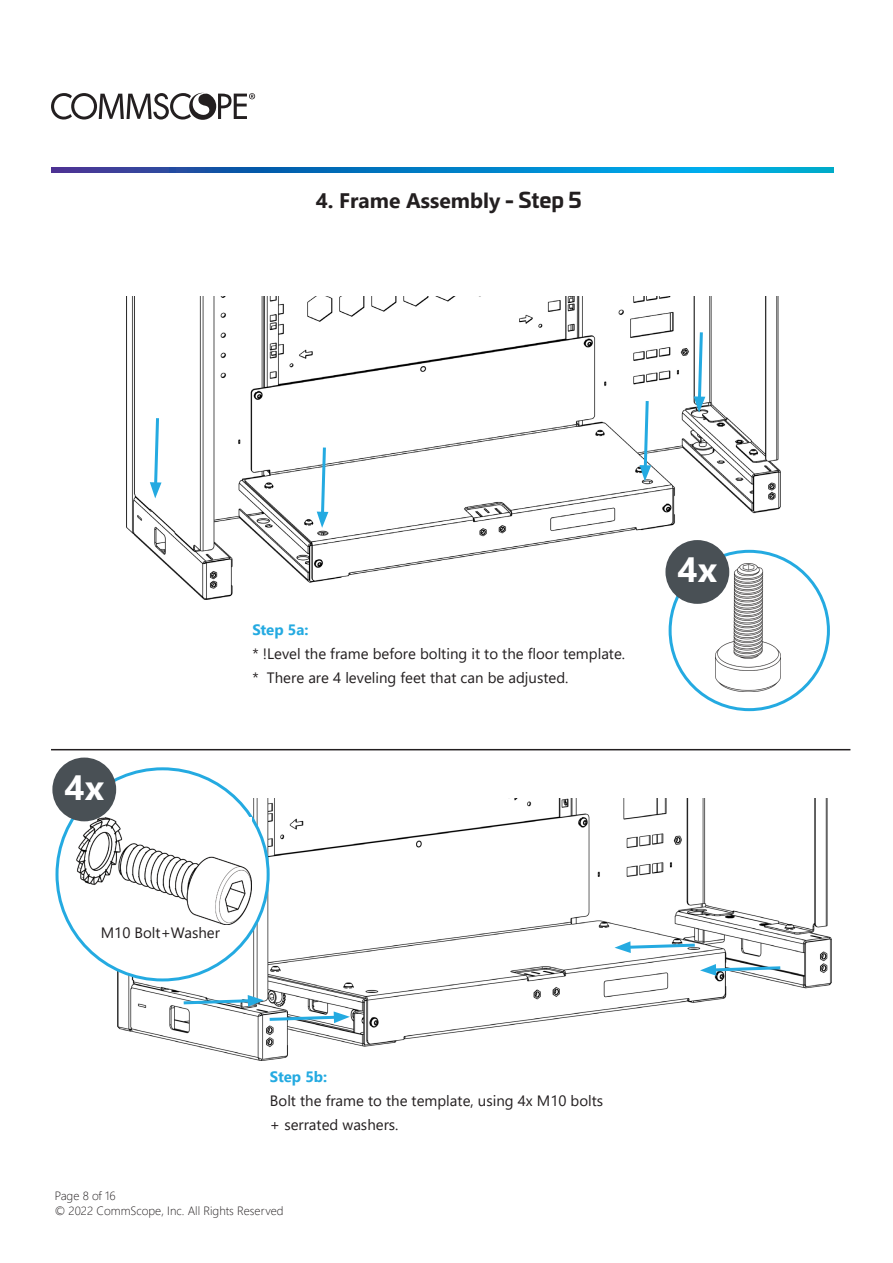
<style>
.page{position:relative;width:893px;height:1263px;background:#fff}
.page>*{position:absolute;margin:0;border:0;box-sizing:border-box;transform-origin:0 0}
.t1{font:700 35.1px "Segoe UI";color:#fff}
.TOC_Title{font:700 21px "Segoe UI";color:#231f20}
.TOC_Title-2{font:15px/24px "Segoe UI";color:#231f20}
._1__Heading{font:15px "Segoe UI";color:#231f20}
.t2{font:300 12px/14.4px "Segoe UI";color:#231f20}
.s1{font-family:"Univia Pro"}
.s2{font-weight:700;color:#24aae1}
</style>
<div class="page">
<svg style="left:51px;top:168px;width:782px;height:5px;background:#0b7bc2"></svg>
<svg style="left:51px;top:93px;width:204px;height:27px"></svg>
<img style="left:118px;top:798px;width:713px;height:263px">
<img style="left:126px;top:297px;width:654px;height:302px">
<svg style="left:317px;top:444px;width:11px;height:84px"></svg>
<svg style="left:639px;top:398px;width:12px;height:83px"></svg>
<svg style="left:694px;top:329px;width:11px;height:84px"></svg>
<svg style="left:150px;top:415px;width:12px;height:83px"></svg>
<hr style="left:51px;top:749px;width:799px;height:1px;background:#231f20">
<svg style="left:181px;top:995px;width:169px;height:28px"></svg>
<svg style="left:700px;top:964px;width:83px;height:12px"></svg>
<svg style="left:614px;top:941px;width:84px;height:12px"></svg>
<div style="left:670px;top:551px;width:158px;height:159px;background:#fff;border-radius:50%"></div>
<div style="left:669px;top:550px;width:161px;height:161px;border:3px solid #24aae1;border-radius:50%"></div>
<img style="left:716px;top:564px;width:65px;height:128px">
<div style="left:665px;top:540px;width:64px;height:64px;background:#495055;border-radius:50%"></div>
<div style="left:57px;top:769px;width:211px;height:211px;background:#fff;border-radius:50%"></div>
<img style="left:77px;top:817px;width:174px;height:107px">
<div style="left:52px;top:757px;width:64px;height:64px;background:#495055;border-radius:50%"></div>
<p class="TOC_Title" style="left:316px;top:180px;width:268px">4. Frame Assembly <span class="s1">- Step 5</span></p>
<h1 class="t1" style="left:64px;top:754px;width:41px">4x</h1>
<p class="TOC_Title-2" style="left:252px;top:616px;width:374px"><span class="s2">Step 5a:<br></span>* !Level the frame before bolting it to the floor template. * There are 4 leveling feet that can be adjusted.</p>
<p class="_1__Heading" style="left:101px;top:919px;width:121px">M10 Bolt+Washer</p>
<p class="TOC_Title-2" style="left:270px;top:1063px;width:335px"><span class="s2">Step 5b:<br></span>Bolt the frame to the template, using 4x M10 bolts + serrated washers.</p>
<p class="t2" style="left:55px;top:1187px;width:230px">Page 8 of 16<br>© 2022 CommScope, Inc. All Rights Reserved</p>
<h1 class="t1" style="left:678px;top:537px;width:41px">4x</h1>
</div>
